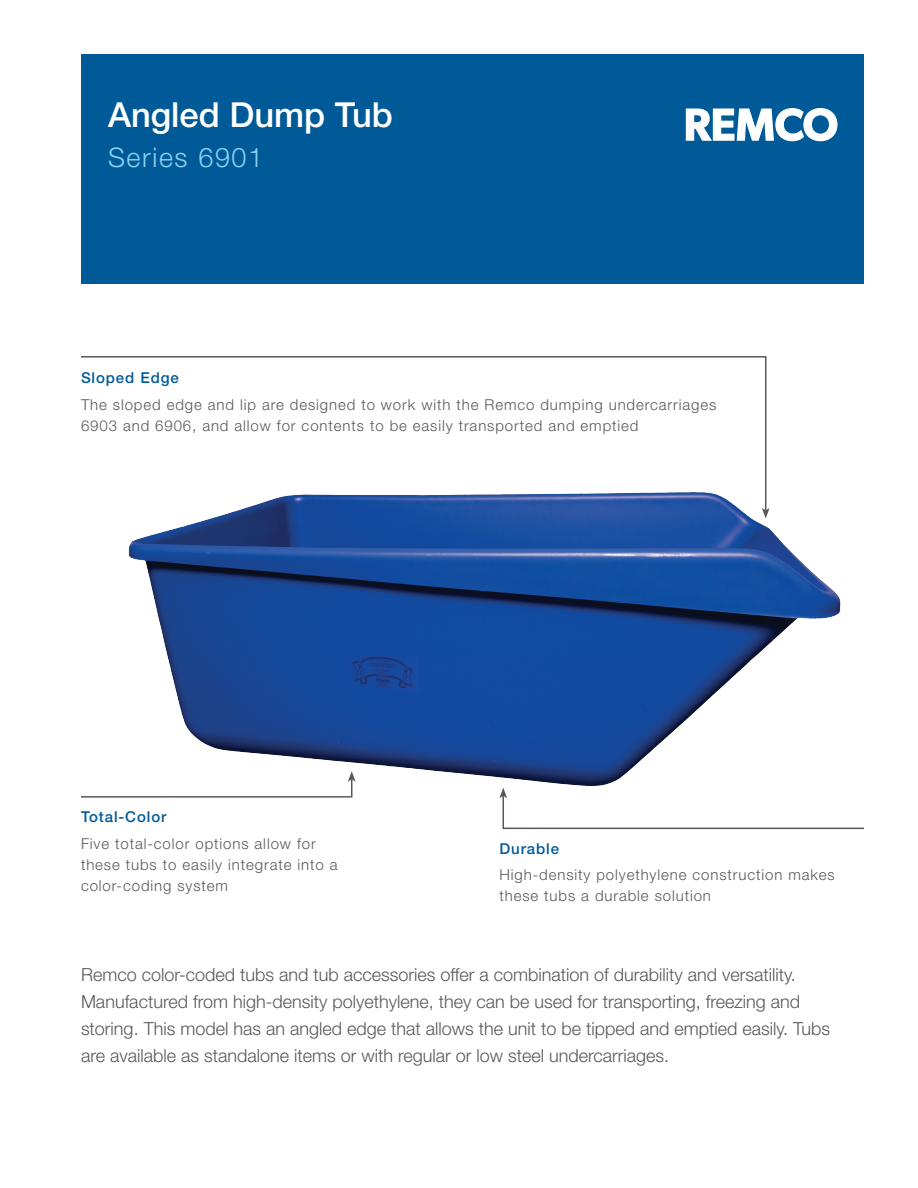
<style>
.page{position:relative;width:918px;height:1188px;background:#fff}
.page>*{position:absolute;margin:0;border:0;box-sizing:border-box;transform-origin:0 0}
.t1{font:500 34.5px "Helvetica Neue LT Std";color:#fff}
.t2{font:300 27px "Helvetica Neue LT Std";letter-spacing:.06em;color:#8ad0f1}
.t3{font:300 18px/27px "Helvetica Neue LT Std";color:#57585a}
.Paragraph_Style_2{font:300 15px/21px "Helvetica Neue LT Std";letter-spacing:.06em;color:#57585a}
.Paragraph_Style_1{font:500 15px "Helvetica Neue LT Std";letter-spacing:.06em;color:#005a97}
</style>
<div class="page">
<div style="left:81px;top:54px;width:783px;height:230px;background:#005a97"></div>
<svg style="left:686px;top:108px;width:152px;height:33px"></svg>
<img style="left:128px;top:512px;width:713px;height:274px">
<svg style="left:81px;top:771px;width:275px;height:27px"></svg>
<svg style="left:499px;top:788px;width:365px;height:42px"></svg>
<svg style="left:81px;top:356px;width:686px;height:156px"></svg>
<svg style="left:762px;top:508px;width:8px;height:11px"></svg>
<p class="t1" style="left:108px;top:94px;width:287px">Angled Dump Tub</p>
<p class="t2" style="left:108px;top:141px;width:157px">Series 6901</p>
<p class="Paragraph_Style_1" style="left:81px;top:369px;width:99px">Sloped Edge</p>
<p class="Paragraph_Style_2" style="left:81px;top:393px;width:637px">The sloped edge and lip are designed to work with the Remco dumping undercarriages<br>6903 and 6906, and allow for contents to be easily transported and emptied</p>
<p class="Paragraph_Style_1" style="left:81px;top:808px;width:87px">Total-Color</p>
<p class="Paragraph_Style_2" style="left:81px;top:832px;width:258px">Five total-color options allow for these tubs to easily integrate into a color-coding system</p>
<p class="Paragraph_Style_1" style="left:499px;top:839px;width:61px">Durable</p>
<p class="Paragraph_Style_2" style="left:499px;top:864px;width:337px">High-density polyethylene construction makes these tubs a durable solution</p>
<p class="t3" style="left:81px;top:960px;width:751px">Remco color-coded tubs and tub accessories offer a combination of durability and versatility.<br>Manufactured from high-density polyethylene, they can be used for transporting, freezing and storing. This model has an angled edge that allows the unit to be tipped and emptied easily. Tubs are available as standalone items or with regular or low steel undercarriages.</p>
</div>
